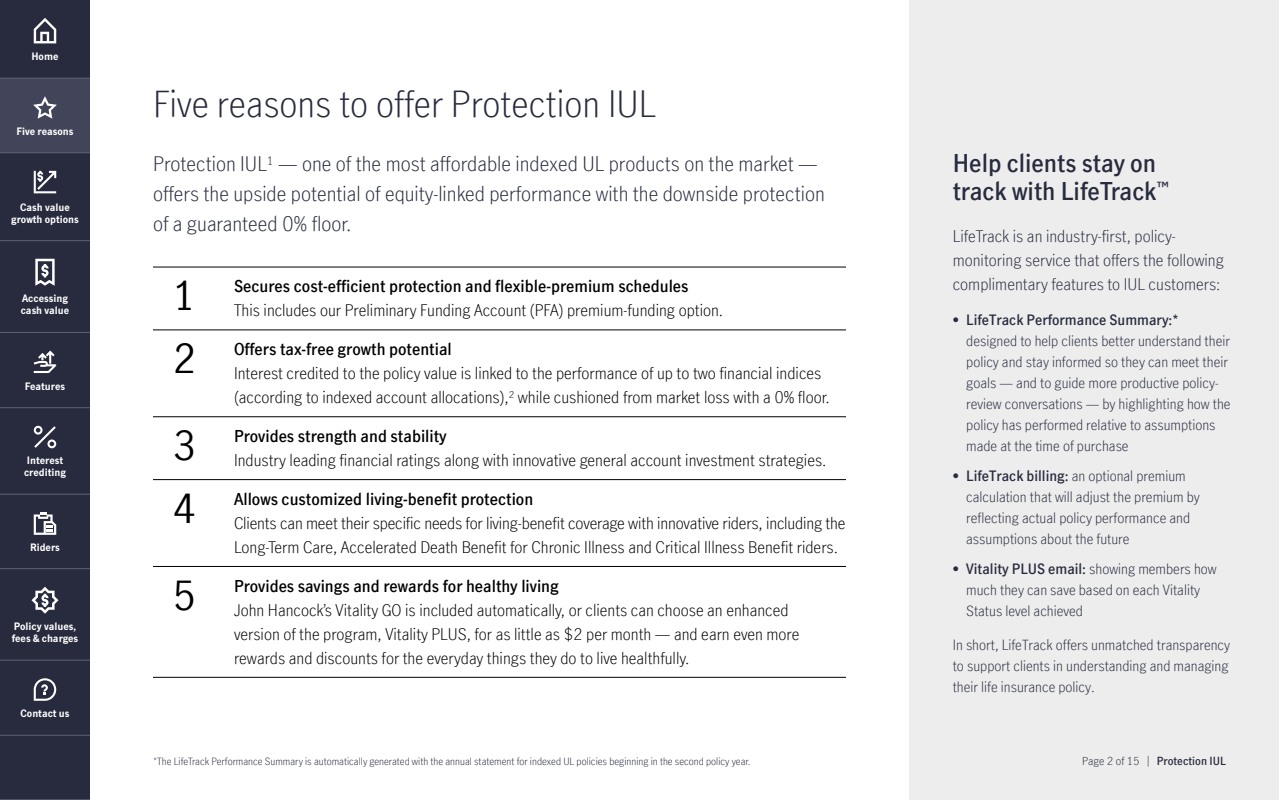
<style>
.page{position:relative;width:1280px;height:800px;background:#fff}
.page>*{position:absolute;margin:0;border:0;box-sizing:border-box;transform-origin:0 0}
.t1{font:40px "Manulife JH Sans Optimized";color:#000}
.t2{font:300 36px "Manulife JH Sans Optimized";color:#282b3e}
.t3{font:600 24px/28.8px "Manulife JH Sans Optimized";color:#282b3e}
.t4{font:300 20px/30px "Manulife JH Sans Optimized";color:#282b3e}
.t5{font:300 16px/24px "Manulife JH Sans Optimized";color:#000}
.t6{font:600 16px "Manulife JH Sans Optimized";color:#000}
.t7{font:300 16px/24px "Manulife JH Sans Optimized";color:#282b3e}
.t8{font:300 14px/21px "Manulife JH Sans Optimized";color:#282b3e}
.t9{font:600 14px "Manulife JH Sans Optimized";color:#282b3e}
.t10{font:600 11px "Manulife JH Sans Optimized";color:#282b3e}
.t11{font:300 10px "Manulife JH Sans Optimized";color:#282b3e}
.t12{font:700 10px/12px "Manulife JH Sans Optimized";color:#fff}
.s1{font-weight:600}
.s2{font-weight:300}
</style>
<div class="page">
<div style="left:0;top:0;width:90px;height:800px;background:#282b3e"></div>
<div style="left:909px;top:0;width:370px;height:800px;background:#ededed"></div>
<hr style="left:153px;top:267px;width:63px;height:1px;background:#000">
<hr style="left:216px;top:267px;width:630px;height:1px;background:#000">
<hr style="left:153px;top:330px;width:63px;height:1px;background:#000">
<hr style="left:216px;top:330px;width:630px;height:1px;background:#000">
<hr style="left:153px;top:417px;width:63px;height:1px;background:#000">
<hr style="left:216px;top:417px;width:630px;height:1px;background:#000">
<hr style="left:153px;top:479px;width:63px;height:1px;background:#000">
<hr style="left:216px;top:479px;width:630px;height:1px;background:#000">
<hr style="left:153px;top:566px;width:63px;height:1px;background:#000">
<hr style="left:216px;top:566px;width:630px;height:1px;background:#000">
<hr style="left:153px;top:677px;width:63px;height:1px;background:#000">
<hr style="left:216px;top:677px;width:630px;height:1px;background:#000">
<div style="left:0;top:78px;width:90px;height:75px;background:#424559"></div>
<hr style="left:0;top:78px;width:90px;height:1px;background:#5e6073">
<hr style="left:0;top:153px;width:90px;height:1px;background:#5e6073">
<hr style="left:0;top:240px;width:90px;height:1px;background:#5e6073">
<hr style="left:0;top:332px;width:90px;height:1px;background:#5e6073">
<hr style="left:0;top:407px;width:90px;height:1px;background:#5e6073">
<hr style="left:0;top:494px;width:90px;height:1px;background:#5e6073">
<hr style="left:0;top:568px;width:90px;height:1px;background:#5e6073">
<hr style="left:0;top:660px;width:90px;height:1px;background:#5e6073">
<hr style="left:0;top:799px;width:90px;height:1px;background:#5e6073">
<svg style="left:34px;top:512px;width:22px;height:23px"></svg>
<svg style="left:34px;top:18px;width:22px;height:25px"></svg>
<svg style="left:33px;top:96px;width:24px;height:23px"></svg>
<svg style="left:34px;top:351px;width:22px;height:22px"></svg>
<svg style="left:34px;top:171px;width:22px;height:22px"></svg>
<svg style="left:35px;top:259px;width:20px;height:27px"></svg>
<svg style="left:34px;top:426px;width:22px;height:22px"></svg>
<svg style="left:34px;top:678px;width:22px;height:23px"></svg>
<svg style="left:31px;top:587px;width:28px;height:27px"></svg>
<hr style="left:0;top:735px;width:90px;height:1px;background:#5e6073">
<p class="t12" style="left:31px;top:50px;width:29px">Home</p>
<p class="t12" style="left:16px;top:125px;width:59px">Five reasons</p>
<p class="t12" style="left:11px;top:200px;width:69px;text-align:center">Cash value growth options</p>
<p class="t12" style="left:21px;top:292px;width:50px">Accessing cash value</p>
<p class="t12" style="left:25px;top:380px;width:42px">Features</p>
<p class="t12" style="left:24px;top:454px;width:43px">Interest crediting</p>
<p class="t12" style="left:30px;top:540px;width:31px">Riders</p>
<p class="t12" style="left:12px;top:620px;width:68px">Policy values, fees &amp; charges</p>
<p class="t12" style="left:21px;top:707px;width:50px">Contact us</p>
<h2 class="t2" style="left:153px;top:79px;width:504px">Five reasons to offer Protection IUL</h2>
<p class="t4" style="left:153px;top:148px;width:673px">Protection IUL<sup>1</sup> — one of the most affordable indexed UL products on the market — offers the upside potential of equity-linked performance with the downside protection of a guaranteed 0% floor.</p>
<h1 class="t1" style="left:173px;top:268px;width:25px">1</h1>
<p class="t6" style="left:234px;top:276px;width:456px">Secures cost-efficient protection and flexible-premium schedules</p>
<p class="t5" style="left:234px;top:298px;width:491px">This includes our Preliminary Funding Account (PFA) premium-funding option.</p>
<h1 class="t1" style="left:173px;top:331px;width:25px">2</h1>
<p class="t6" style="left:234px;top:338px;width:219px">Offers tax-free growth potential</p>
<p class="t5" style="left:234px;top:361px;width:597px">Interest credited to the policy value is linked to the performance of up to two financial indices (according to indexed account allocations),<sup>2</sup> while cushioned from market loss with a 0% floor.</p>
<h1 class="t1" style="left:173px;top:418px;width:25px">3</h1>
<p class="t6" style="left:234px;top:425px;width:214px">Provides strength and stability</p>
<p class="t5" style="left:234px;top:448px;width:594px">Industry leading financial ratings along with innovative general account investment strategies.</p>
<h1 class="t1" style="left:173px;top:481px;width:25px">4</h1>
<p class="t6" style="left:234px;top:488px;width:301px">Allows customized living-benefit protection</p>
<p class="t5" style="left:234px;top:510px;width:613px">Clients can meet their specific needs for living-benefit coverage with innovative riders, including the<br>Long-Term Care, Accelerated Death Benefit for Chronic Illness and Critical Illness Benefit riders.</p>
<h1 class="t1" style="left:173px;top:568px;width:25px">5</h1>
<p class="t6" style="left:234px;top:575px;width:326px">Provides savings and rewards for healthy living</p>
<p class="t5" style="left:234px;top:597px;width:567px">John Hancock’s Vitality GO is included automatically, or clients can choose an enhanced version of the program, Vitality PLUS, for as little as $2 per month — and earn even more rewards and discounts for the everyday things they do to live healthfully.</p>
<p class="t11" style="left:153px;top:755px;width:599px">*The LifeTrack Performance Summary is automatically generated with the annual statement for indexed UL policies beginning in the second policy year.</p>
<h3 class="t3" style="left:953px;top:147px;width:218px">Help clients stay on track with LifeTrack<sup>™</sup></h3>
<p class="t7" style="left:953px;top:224px;width:273px">LifeTrack is an industry-first, policy&shy;monitoring service that offers the following complimentary features to IUL customers:</p>
<p class="t9" style="left:953px;top:310px;width:227px">• LifeTrack Performance Summary:*</p>
<p class="t8" style="left:966px;top:330px;width:266px">designed to help clients better understand their policy and stay informed so they can meet their goals — and to guide more productive policy&shy;review conversations — by highlighting how the policy has performed relative to assumptions made at the time of purchase</p>
<p class="t8" style="left:966px;top:465px;width:235px;text-indent:-13px"><span class="s1">• LifeTrack billing:</span> an optional premium calculation that will adjust the premium by reflecting actual policy performance and assumptions about the future</p>
<p class="t8" style="left:966px;top:558px;width:252px;text-indent:-13px"><span class="s1">• Vitality PLUS email:</span> showing members how much they can save based on each Vitality<br>Status level achieved</p>
<p class="t8" style="left:953px;top:634px;width:279px;text-align:justify">In short, LifeTrack offers unmatched transparency to support clients in understanding and managing their life insurance policy.</p>
<p class="t10" style="left:1082px;top:753px;width:145px"><span class="s2">Page 2 of 15 |</span> Protection IUL</p>
</div>
